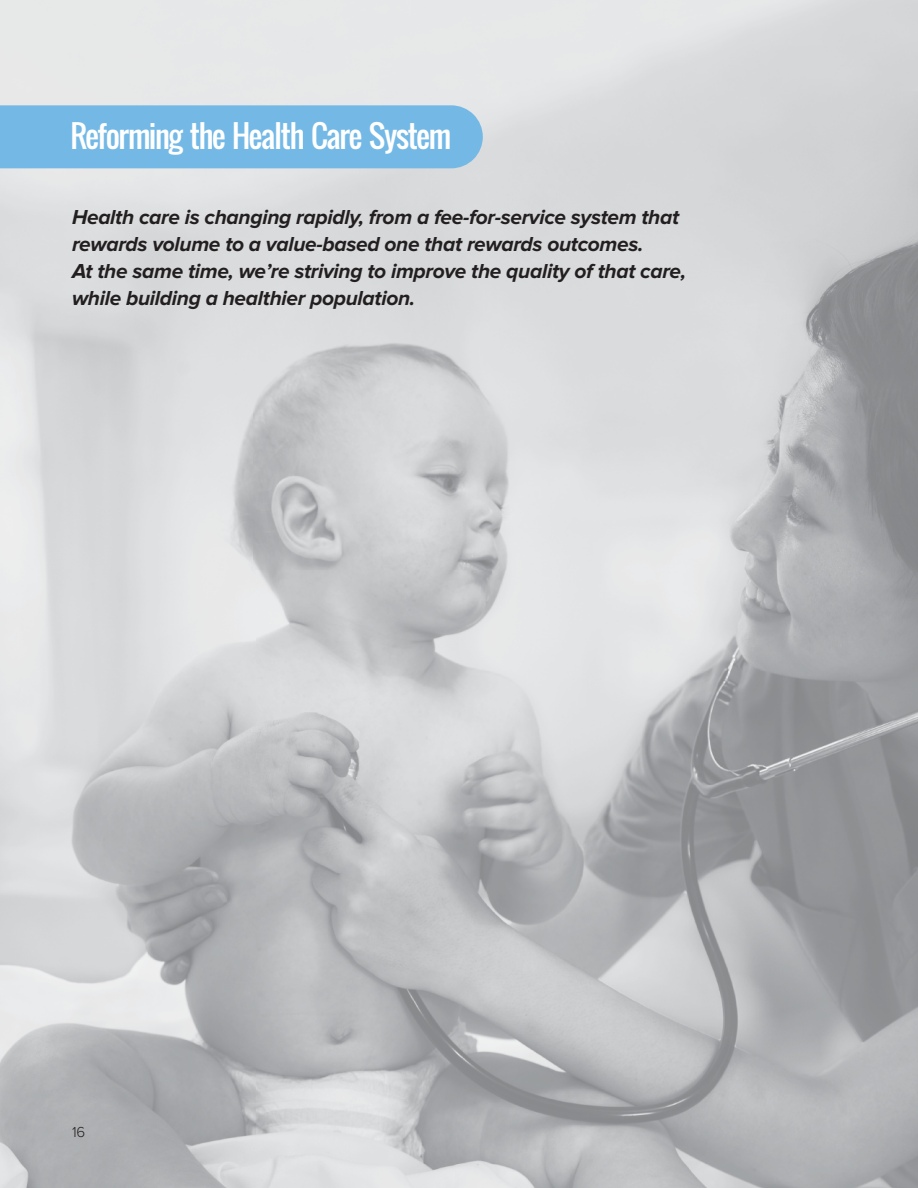
<style>
.page{position:relative;width:918px;height:1188px;background:#fff}
.page>*{position:absolute;margin:0;border:0;box-sizing:border-box;transform-origin:0 0}
.t1{font:30px "Oswald";letter-spacing:-.04em;color:#fff}
.t2{font:italic 700 21px/27px "Proxima Nova";letter-spacing:-.015em;color:#231f20}
.t3{font:300 15px "Proxima Nova";color:#231f20}
</style>
<div class="page">
<img style="left:0;top:0;width:918px;height:1188px">
<div style="left:0;top:105px;width:483px;height:63px;background:#74b9e6"></div>
<h1 class="t1" style="left:70px;top:121px;width:383px">Reforming the Health Care System</h1>
<p class="t2" style="left:72px;top:205px;width:616px">Health care is changing rapidly, from a fee-for-service system that rewards volume to a value-based one that rewards outcomes.<br>At the same time, we’re striving to improve the quality of that care, while building a healthier population.</p>
<p class="t3" style="left:72px;top:1127px;width:15px">16</p>
</div>
